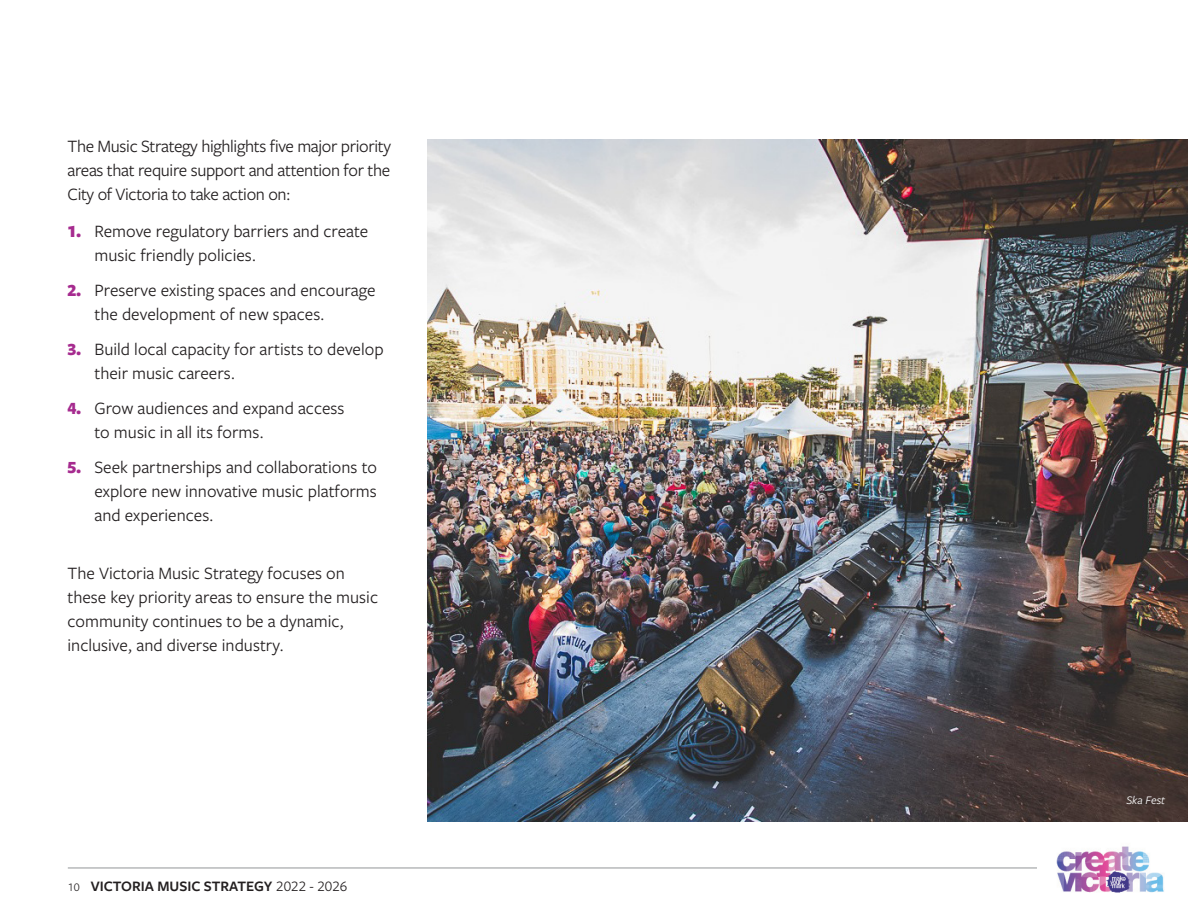
<style>
.page{position:relative;width:1188px;height:918px;background:#fff}
.page>*{position:absolute;margin:0;border:0;box-sizing:border-box;transform-origin:0 0}
.body_text_12_16_sp_1{font:18px/24px "Freight Sans Pro";color:#231f20}
.t1{font:600 15px "Freight Sans Pro";color:#231f20}
.caption_ital_8_11{font:italic 12px "Freight Sans Pro";color:#fff}
.s1{font-weight:900;color:#a62b8f}
.s2{font-weight:400;font-size:12px}
.s3{font-weight:400}
</style>
<div class="page">
<hr style="left:68px;top:868px;width:1052px;height:1px;background:#939598">
<img style="left:1037px;top:846px;width:127px;height:47px">
<img style="left:428px;top:140px;width:760px;height:682px">
<p class="body_text_12_16_sp_1" style="left:68px;top:133px;width:325px;text-align:justify">The Music Strategy highlights five major priority areas that require support and attention for the City of Victoria to take action on:</p>
<p class="body_text_12_16_sp_1" style="left:94px;top:219px;width:275px;text-indent:-27px"><span class="s1">1.</span> Remove regulatory barriers and create music friendly policies.</p>
<p class="body_text_12_16_sp_1" style="left:94px;top:278px;width:283px;text-indent:-27px"><span class="s1">2.</span> Preserve existing spaces and encourage the development of new spaces.</p>
<p class="body_text_12_16_sp_1" style="left:94px;top:336px;width:291px;text-indent:-27px"><span class="s1">3.</span> Build local capacity for artists to develop their music careers.</p>
<p class="body_text_12_16_sp_1" style="left:94px;top:395px;width:252px;text-indent:-27px"><span class="s1">4.</span> Grow audiences and expand access to music in all its forms.</p>
<p class="body_text_12_16_sp_1" style="left:94px;top:454px;width:284px;text-align:justify;text-indent:-27px"><span class="s1">5.</span> Seek partnerships and collaborations to explore new innovative music platforms and experiences.</p>
<p class="body_text_12_16_sp_1" style="left:68px;top:561px;width:312px">The Victoria Music Strategy focuses on these key priority areas to ensure the music community continues to be a dynamic, inclusive, and diverse industry.</p>
<p class="t1" style="left:68px;top:876px;width:281px"><span class="s2">10</span> VICTORIA MUSIC STRATEGY <span class="s3">2022 - 2026</span></p>
<p class="caption_ital_8_11" style="left:1126px;top:792px;width:40px">Ska Fest</p>
</div>
